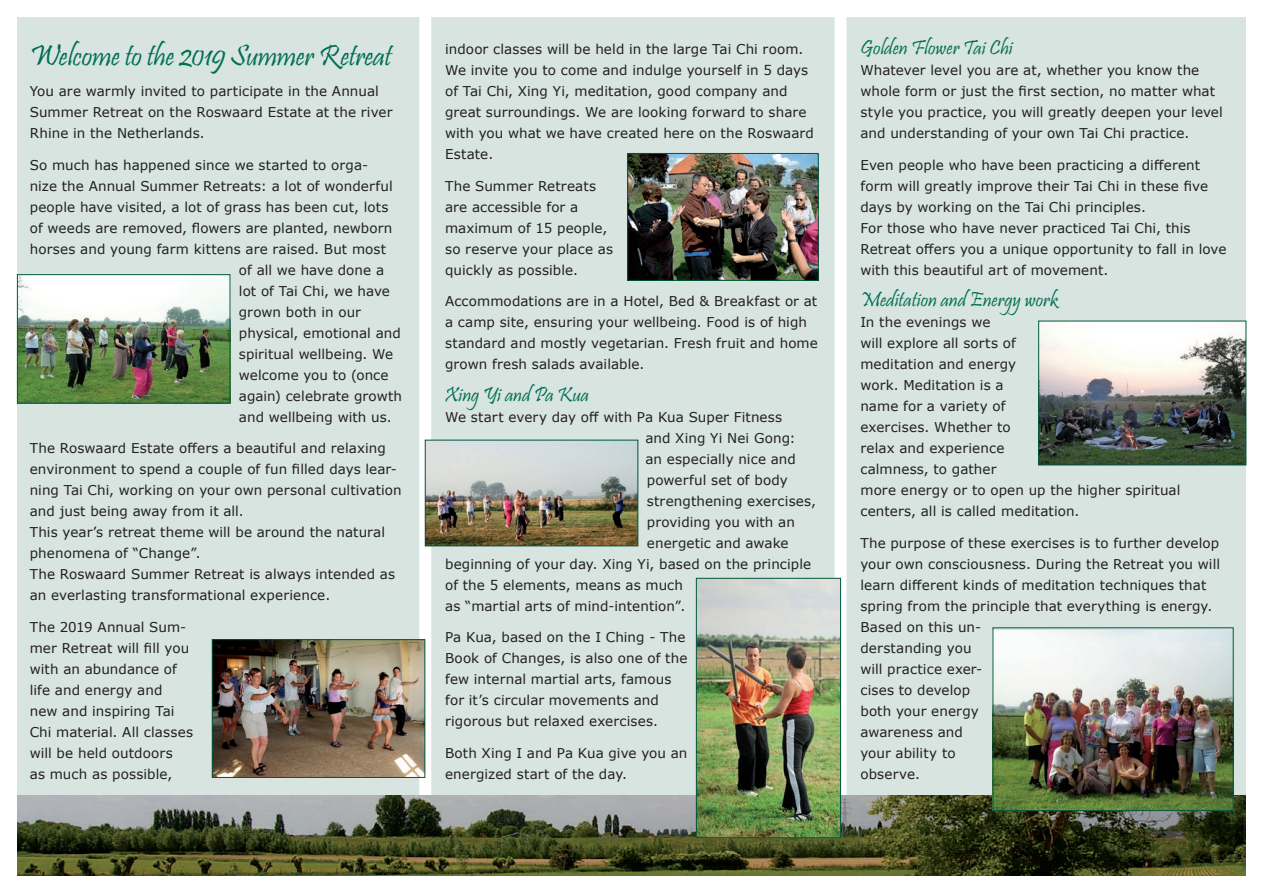
<style>
.page{position:relative;width:1263px;height:893px;background:#fff}
.page>*{position:absolute;margin:0;border:0;box-sizing:border-box;transform-origin:0 0}
.t1{font:30px "Pristina";letter-spacing:-.01em;color:#006e51}
.t2{font:21px "Pristina";color:#006e51}
.t3{font:13.5px/21px "Verdana";letter-spacing:.005em;color:#231f20}
</style>
<div class="page">
<div style="left:17px;top:17px;width:1229px;height:859px;background:#d7e4e0"></div>
<div style="left:834px;top:0;width:12px;height:893px;background:#fff"></div>
<div style="left:419px;top:0;width:12px;height:893px;background:#fff"></div>
<img style="left:17px;top:795px;width:1229px;height:81px">
<img style="left:994px;top:630px;width:237px;height:179px">
<div style="left:992px;top:627px;width:241px;height:184px;border:1px solid #00573c"></div>
<img style="left:19px;top:276px;width:209px;height:125px">
<div style="left:17px;top:274px;width:213px;height:129px;border:1px solid #00573c"></div>
<img style="left:698px;top:580px;width:141px;height:256px">
<div style="left:696px;top:578px;width:145px;height:260px;border:1px solid #00573c"></div>
<img style="left:427px;top:442px;width:209px;height:102px">
<div style="left:425px;top:440px;width:213px;height:106px;border:1px solid #00573c"></div>
<img style="left:214px;top:641px;width:209px;height:135px">
<div style="left:212px;top:639px;width:213px;height:139px;border:1px solid #00573c"></div>
<img style="left:1040px;top:323px;width:204px;height:140px">
<div style="left:1038px;top:321px;width:208px;height:144px;border:1px solid #00573c"></div>
<img style="left:629px;top:155px;width:188px;height:124px">
<div style="left:627px;top:153px;width:192px;height:128px;border:1px solid #00573c"></div>
<h1 class="t1" style="left:30px;top:39px;width:363px">Welcome to the 2019 Summer Retreat</h1>
<p class="t3" style="left:30px;top:80px;width:364px">You are warmly invited to participate in the Annual<br>Summer Retreat on the Roswaard Estate at the river<br>Rhine in the Netherlands.</p>
<p class="t3" style="left:30px;top:154px;width:340px">So much has happened since we started to orga-</p>
<p class="t3" style="left:30px;top:175px;width:364px">nize the Annual Summer Retreats: a lot of wonderful</p>
<p class="t3" style="left:30px;top:196px;width:360px">people have visited, a lot of grass has been cut, lots</p>
<p class="t3" style="left:30px;top:217px;width:364px">of weeds are removed, flowers are planted, newborn</p>
<p class="t3" style="left:30px;top:238px;width:358px">horses and young farm kittens are raised. But most</p>
<p class="t3" style="left:239px;top:259px;width:147px">of all we have done a</p>
<p class="t3" style="left:239px;top:280px;width:153px">lot of Tai Chi, we have</p>
<p class="t3" style="left:239px;top:301px;width:124px">grown both in our</p>
<p class="t3" style="left:239px;top:322px;width:163px">physical, emotional and</p>
<p class="t3" style="left:239px;top:343px;width:156px">spiritual wellbeing. We</p>
<p class="t3" style="left:239px;top:364px;width:151px">welcome you to (once</p>
<p class="t3" style="left:239px;top:385px;width:165px">again) celebrate growth</p>
<p class="t3" style="left:239px;top:406px;width:154px">and wellbeing with us.</p>
<p class="t3" style="left:30px;top:438px;width:374px">The Roswaard Estate offers a beautiful and relaxing environment to spend a couple of fun filled days lear&shy;ning Tai Chi, working on your own personal cultivation and just being away from it all.<br>This year’s retreat theme will be around the natural phenomena of “Change”.<br>The Roswaard Summer Retreat is always intended as an everlasting transformational experience.</p>
<p class="t3" style="left:30px;top:616px;width:165px">The 2019 Annual Sum&shy;mer Retreat will fill you with an abundance of life and energy and new and inspiring Tai<br>Chi material. All classes will be held outdoors<br>as much as possible,</p>
<p class="t3" style="left:445px;top:39px;width:370px">indoor classes will be held in the large Tai Chi room.<br>We invite you to come and indulge yourself in 5 days of Tai Chi, Xing Yi, meditation, good company and great surroundings. We are looking forward to share with you what we have created here on the Roswaard Estate.</p>
<p class="t3" style="left:445px;top:175px;width:170px">The Summer Retreats are accessible for a maximum of 15 people, so reserve your place as quickly as possible.</p>
<p class="t3" style="left:445px;top:291px;width:374px">Accommodations are in a Hotel, Bed &amp; Breakfast or at a camp site, ensuring your wellbeing. Food is of high standard and mostly vegetarian. Fresh fruit and home grown fresh salads available.</p>
<h2 class="t2" style="left:445px;top:382px;width:145px">Xing Yi and Pa Kua</h2>
<p class="t3" style="left:445px;top:406px;width:339px">We start every day off with Pa Kua Super Fitness</p>
<p class="t3" style="left:645px;top:427px;width:152px">and Xing Yi Nei Gong:</p>
<p class="t3" style="left:645px;top:448px;width:152px">an especially nice and</p>
<p class="t3" style="left:647px;top:469px;width:143px">powerful set of body</p>
<p class="t3" style="left:647px;top:490px;width:171px">strengthening exercises,</p>
<p class="t3" style="left:647px;top:511px;width:150px">providing you with an</p>
<p class="t3" style="left:647px;top:532px;width:143px">energetic and awake</p>
<p class="t3" style="left:445px;top:553px;width:368px">beginning of your day. Xing Yi, based on the principle</p>
<p class="t3" style="left:445px;top:574px;width:240px">of the 5 elements, means as much</p>
<p class="t3" style="left:445px;top:595px;width:242px">as “martial arts of mind-intention”.</p>
<p class="t3" style="left:445px;top:627px;width:244px">Pa Kua, based on the I Ching - The<br>Book of Changes, is also one of the few internal martial arts, famous for it’s circular movements and rigorous but relaxed exercises.</p>
<p class="t3" style="left:445px;top:742px;width:244px">Both Xing I and Pa Kua give you an energized start of the day.</p>
<h2 class="t2" style="left:860px;top:36px;width:154px">Golden Flower Tai Chi</h2>
<p class="t3" style="left:860px;top:59px;width:364px">Whatever level you are at, whether you know the whole form or just the first section, no matter what style you practice, you will greatly deepen your level and understanding of your own Tai Chi practice.</p>
<p class="t3" style="left:860px;top:154px;width:367px">Even people who have been practicing a different form will greatly improve their Tai Chi in these five days by working on the Tai Chi principles.<br>For those who have never practiced Tai Chi, this Retreat offers you a unique opportunity to fall in love with this beautiful art of movement.</p>
<h2 class="t2" style="left:860px;top:288px;width:199px">Meditation and Energy work</h2>
<p class="t3" style="left:860px;top:311px;width:321px">In the evenings we<br>will explore all sorts of<br>meditation and energy<br>work. Meditation is a<br>name for a variety of<br>exercises. Whether to<br>relax and experience<br>calmness, to gather<br>more energy or to open up the higher spiritual centers, all is called meditation.</p>
<p class="t3" style="left:860px;top:532px;width:361px">The purpose of these exercises is to further develop your own consciousness. During the Retreat you will learn different kinds of meditation techniques that spring from the principle that everything is energy.<br>Based on this un-<br>derstanding you<br>will practice exer-<br>cises to develop<br>both your energy<br>awareness and<br>your ability to<br>observe.</p>
</div>
